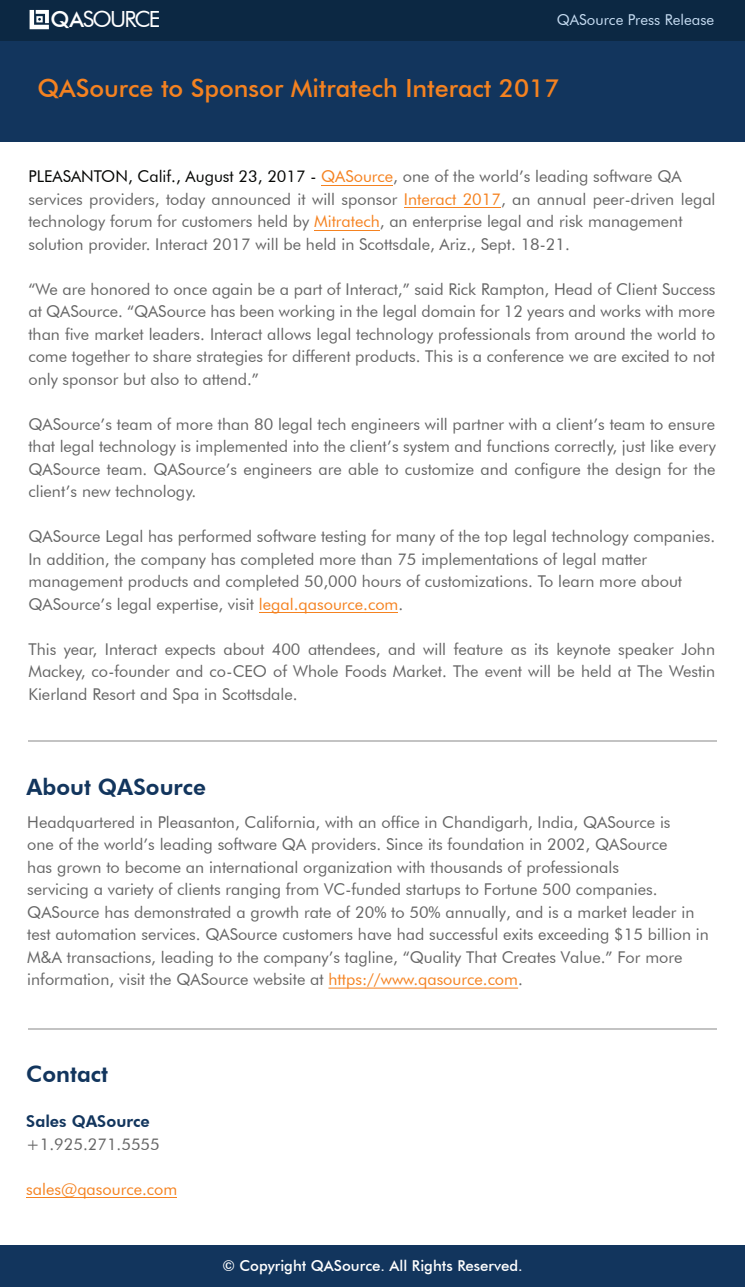
<style>
.page{position:relative;width:745px;height:1287px;background:#fff}
.page>*{position:absolute;margin:0;border:0;box-sizing:border-box;transform-origin:0 0}
.t1{font:500 25px "Futura BT";color:#f58220}
.t2{font:800 22.5px "Futura BT";color:#12355d}
.t3{font:22.25px "Futura BT";letter-spacing:-.08em;color:#fff}
.t4{font:16.25px/22.5px "Futura BT";color:#666}
.t5{font:16.25px "Futura BT";color:#f58220}
.t6{font:800 16.25px "Futura BT";color:#12355d}
.t7{font:500 15px "Futura BT";color:#fff}
.t8{font:15px "Futura BT";color:#c6dcf2}
.s1{font-weight:500;font-size:21.88px}
.s2{color:#040503}
.s3{color:#f58220}
</style>
<div class="page">
<div style="left:0;top:0;width:744px;height:141px;background:#12355d"></div>
<div style="left:0;top:0;width:744px;height:41px;background:#0c2843"></div>
<div style="left:0;top:1246px;width:744px;height:41px;background:#12355d"></div>
<hr style="left:28px;top:740px;width:688px;height:2px;background:#c3c3c3">
<hr style="left:28px;top:1028px;width:688px;height:1px;background:#c3c3c3">
<svg style="left:30px;top:10px;width:19px;height:19px"></svg>
<hr style="left:321px;top:185px;width:72px;height:1px;background:#f58220">
<hr style="left:404px;top:207px;width:96px;height:1px;background:#f58220">
<hr style="left:314px;top:230px;width:65px;height:1px;background:#f58220">
<hr style="left:259px;top:612px;width:139px;height:1px;background:#f58220">
<hr style="left:27px;top:1197px;width:150px;height:1px;background:#f58220">
<hr style="left:328px;top:988px;width:190px;height:1px;background:#f58220">
<h3 class="t3" style="left:50px;top:6px;width:111px"><span class="s1">QA</span>SOURCE</h3>
<p class="t8" style="left:556px;top:11px;width:159px">QASource Press Release</p>
<h1 class="t1" style="left:38px;top:73px;width:523px">QASource to Sponsor Mitratech Interact 2017</h1>
<p class="t4" style="left:28px;top:165px;width:688px"><span class="s2">PLEASANTON, Calif., August 23, 2017 -</span> <span class="s3">QASource</span>, one of the world’s leading software QA services providers, today announced it will sponsor <span class="s3">Interact 2017</span>, an annual peer-driven legal technology forum for customers held by <span class="s3">Mitratech</span>, an enterprise legal and risk management solution provider. Interact 2017 will be held in Scottsdale, Ariz., Sept. 18-21.</p>
<p class="t4" style="left:28px;top:278px;width:688px;text-align:justify">“We are honored to once again be a part of Interact,” said Rick Rampton, Head of Client Success at QASource. “QASource has been working in the legal domain for 12 years and works with more than five market leaders. Interact allows legal technology professionals from around the world to come together to share strategies for different products. This is a conference we are excited to not only sponsor but also to attend.”</p>
<p class="t4" style="left:28px;top:413px;width:688px;text-align:justify">QASource’s team of more than 80 legal tech engineers will partner with a client’s team to ensure that legal technology is implemented into the client’s system and functions correctly, just like every QASource team. QASource’s engineers are able to customize and configure the design for the client’s new technology.</p>
<p class="t4" style="left:28px;top:525px;width:687px">QASource Legal has performed software testing for many of the top legal technology companies.<br>In addition, the company has completed more than 75 implementations of legal matter management products and completed 50,000 hours of customizations. To learn more about QASource’s legal expertise, visit <span class="s3">legal.qasource.com</span>.</p>
<p class="t4" style="left:28px;top:638px;width:687px;text-align:justify">This year, Interact expects about 400 attendees, and will feature as its keynote speaker John Mackey, co-founder and co-CEO of Whole Foods Market. The event will be held at The Westin Kierland Resort and Spa in Scottsdale.</p>
<h2 class="t2" style="left:26px;top:774px;width:181px">About QASource</h2>
<p class="t4" style="left:27px;top:811px;width:682px">Headquartered in Pleasanton, California, with an office in Chandigarh, India, QASource is<br>one of the world’s leading software QA providers. Since its foundation in 2002, QASource<br>has grown to become an international organization with thousands of professionals<br>servicing a variety of clients ranging from VC-funded startups to Fortune 500 companies.<br>QASource has demonstrated a growth rate of 20% to 50% annually, and is a market leader in test automation services. QASource customers have had successful exits exceeding $15 billion in M&amp;A transactions, leading to the company’s tagline, “Quality That Creates Value.” For more information, visit the QASource website at <span class="s3">https://www.qasource.com</span>.</p>
<h2 class="t2" style="left:26px;top:1061px;width:83px">Contact</h2>
<p class="t6" style="left:26px;top:1111px;width:125px">Sales QASource</p>
<p class="t4" style="left:26px;top:1132px;width:135px">+1.925.271.5555</p>
<p class="t5" style="left:26px;top:1179px;width:152px">sales@qasource.com</p>
<p class="t7" style="left:222px;top:1257px;width:302px">© Copyright QASource. All Rights Reserved.</p>
</div>
